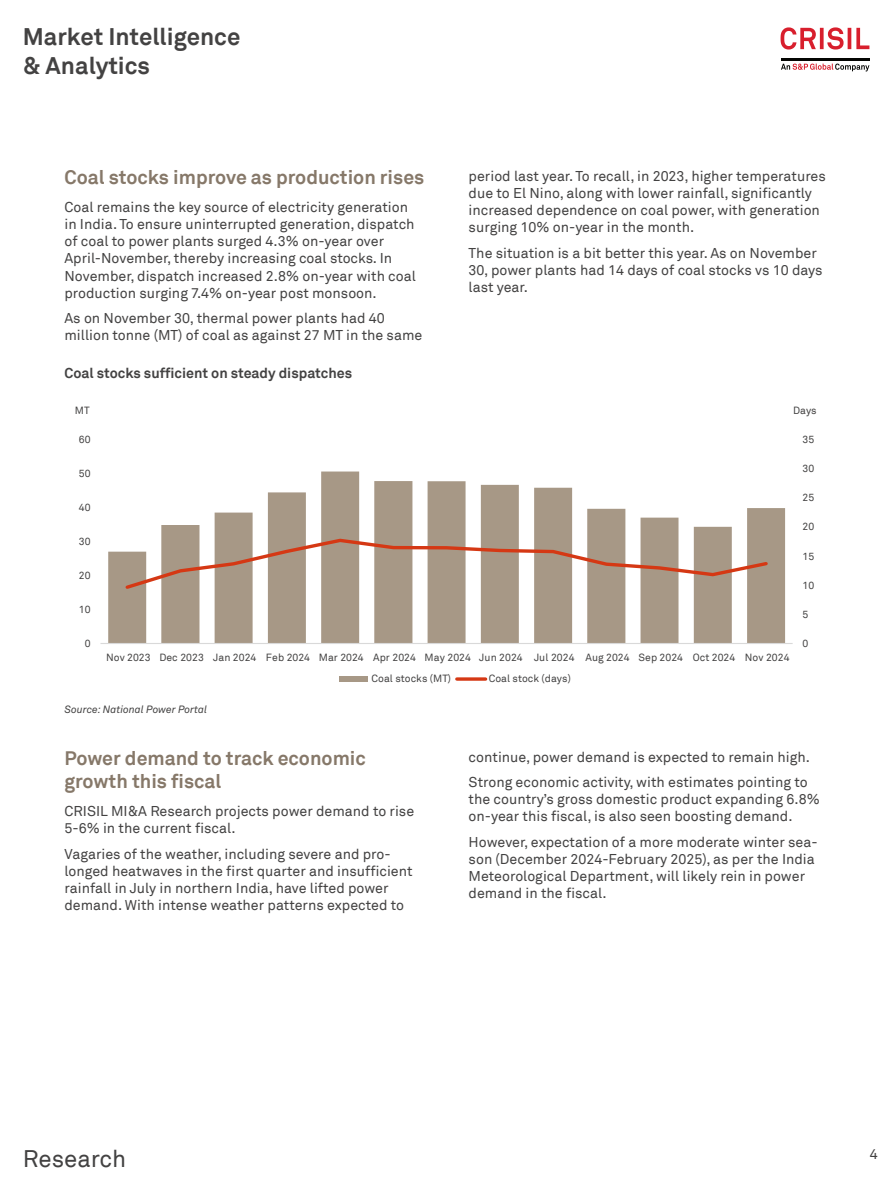
<style>
.page{position:relative;width:893px;height:1191px;background:#fff}
.page>*{position:absolute;margin:0;border:0;box-sizing:border-box;transform-origin:0 0}
.t1{font:700 24px/28.8px "Akkurat Pro";color:#434242}
.t2{font:24px "Akkurat Pro";color:#434242}
.Body_Text{font:700 19.5px/23.4px "Akkurat Pro";color:#867869}
.t3{font:14.25px/17.1px "Akkurat Pro";color:#434242}
.t4{font:700 14.25px "Akkurat Pro";color:#434242}
.t5{font:14.25px "Akkurat Pro";color:#434242}
.t6{font:10.5px "Akkurat Pro";letter-spacing:.01em;color:#434242}
.t7{font:italic 10.5px "Akkurat";color:#434242}
</style>
<div class="page">
<svg style="left:781px;top:64px;width:88px;height:7px"></svg>
<hr style="left:781px;top:58px;width:88px;height:2px;background:#040503">
<svg style="left:780px;top:27px;width:89px;height:23px"></svg>
<svg style="left:108px;top:471px;width:677px;height:172px;fill:#a79886"></svg>
<hr style="left:100px;top:643px;width:693px;height:1px;background:#d9d9d9">
<svg style="left:123px;top:536px;width:647px;height:55px"></svg>
<div style="left:340px;top:676px;width:28px;height:6px;background:#a79886"></div>
<hr style="left:457px;top:677px;width:29px;height:3px;background:#d53814">
<h1 class="t1" style="left:23px;top:23px;width:219px">Market Intelligence &amp; Analytics</h1>
<p class="Body_Text" style="left:64px;top:166px;width:361px">Coal stocks improve as production rises</p>
<p class="t3" style="left:64px;top:199px;width:353px">Coal remains the key source of electricity generation in India. To ensure uninterrupted generation, dispatch of coal to power plants surged 4.3% on-year over April-November, thereby increasing coal stocks. In November, dispatch increased 2.8% on-year with coal production surging 7.4% on-year post monsoon.</p>
<p class="t3" style="left:64px;top:310px;width:359px">As on November 30, thermal power plants had 40 million tonne (MT) of coal as against 27 MT in the same</p>
<p class="t4" style="left:64px;top:364px;width:289px">Coal stocks sufficient on steady dispatches</p>
<p class="t3" style="left:469px;top:168px;width:359px">period last year. To recall, in 2023, higher temperatures due to El Nino, along with lower rainfall, significantly increased dependence on coal power, with generation surging 10% on-year in the month.</p>
<p class="t3" style="left:469px;top:245px;width:356px">The situation is a bit better this year. As on November<br>30, power plants had 14 days of coal stocks vs 10 days last year.</p>
<p class="t6" style="left:75px;top:404px;width:16px">MT</p>
<p class="t6" style="left:793px;top:404px;width:25px">Days</p>
<p class="t6" style="left:79px;top:433px;width:13px">60</p>
<p class="t6" style="left:79px;top:467px;width:13px">50</p>
<p class="t6" style="left:79px;top:501px;width:13px">40</p>
<p class="t6" style="left:79px;top:535px;width:13px">30</p>
<p class="t6" style="left:79px;top:569px;width:13px">20</p>
<p class="t6" style="left:79px;top:603px;width:13px">10</p>
<p class="t6" style="left:85px;top:637px;width:7px">0</p>
<p class="t6" style="left:106px;top:651px;width:685px">Nov 2023 Dec 2023 Jan 2024 Feb 2024 Mar 2024 Apr 2024 May 2024 Jun 2024 Jul 2024 Aug 2024 Sep 2024 Oct 2024 Nov 2024</p>
<p class="t6" style="left:371px;top:672px;width:81px">Coal stocks (MT)</p>
<p class="t6" style="left:489px;top:672px;width:84px">Coal stock (days)</p>
<p class="t7" style="left:64px;top:703px;width:144px">Source: National Power Portal</p>
<p class="t6" style="left:802px;top:433px;width:13px">35</p>
<p class="t6" style="left:802px;top:462px;width:13px">30</p>
<p class="t6" style="left:802px;top:491px;width:13px">25</p>
<p class="t6" style="left:802px;top:520px;width:13px">20</p>
<p class="t6" style="left:802px;top:550px;width:13px">15</p>
<p class="t6" style="left:802px;top:579px;width:13px">10</p>
<p class="t6" style="left:802px;top:608px;width:7px">5</p>
<p class="t6" style="left:802px;top:637px;width:7px">0</p>
<p class="Body_Text" style="left:64px;top:746px;width:303px">Power demand to track economic growth this fiscal</p>
<p class="t3" style="left:64px;top:803px;width:351px">CRISIL MI&amp;A Research projects power demand to rise<br>5-6% in the current fiscal.</p>
<p class="t3" style="left:64px;top:846px;width:350px">Vagaries of the weather, including severe and pro&shy;longed heatwaves in the first quarter and insufficient rainfall in July in northern India, have lifted power demand. With intense weather patterns expected to</p>
<p class="t3" style="left:469px;top:748px;width:343px">continue, power demand is expected to remain high.</p>
<p class="t3" style="left:469px;top:774px;width:353px">Strong economic activity, with estimates pointing to the country’s gross domestic product expanding 6.8% on-year this fiscal, is also seen boosting demand.</p>
<p class="t3" style="left:469px;top:834px;width:350px">However, expectation of a more moderate winter sea&shy;son (December 2024-February 2025), as per the India Meteorological Department, will likely rein in power demand in the fiscal.</p>
<h1 class="t2" style="left:23px;top:1144px;width:105px">Research</h1>
<p class="t5" style="left:870px;top:1145px;width:9px">4</p>
</div>
